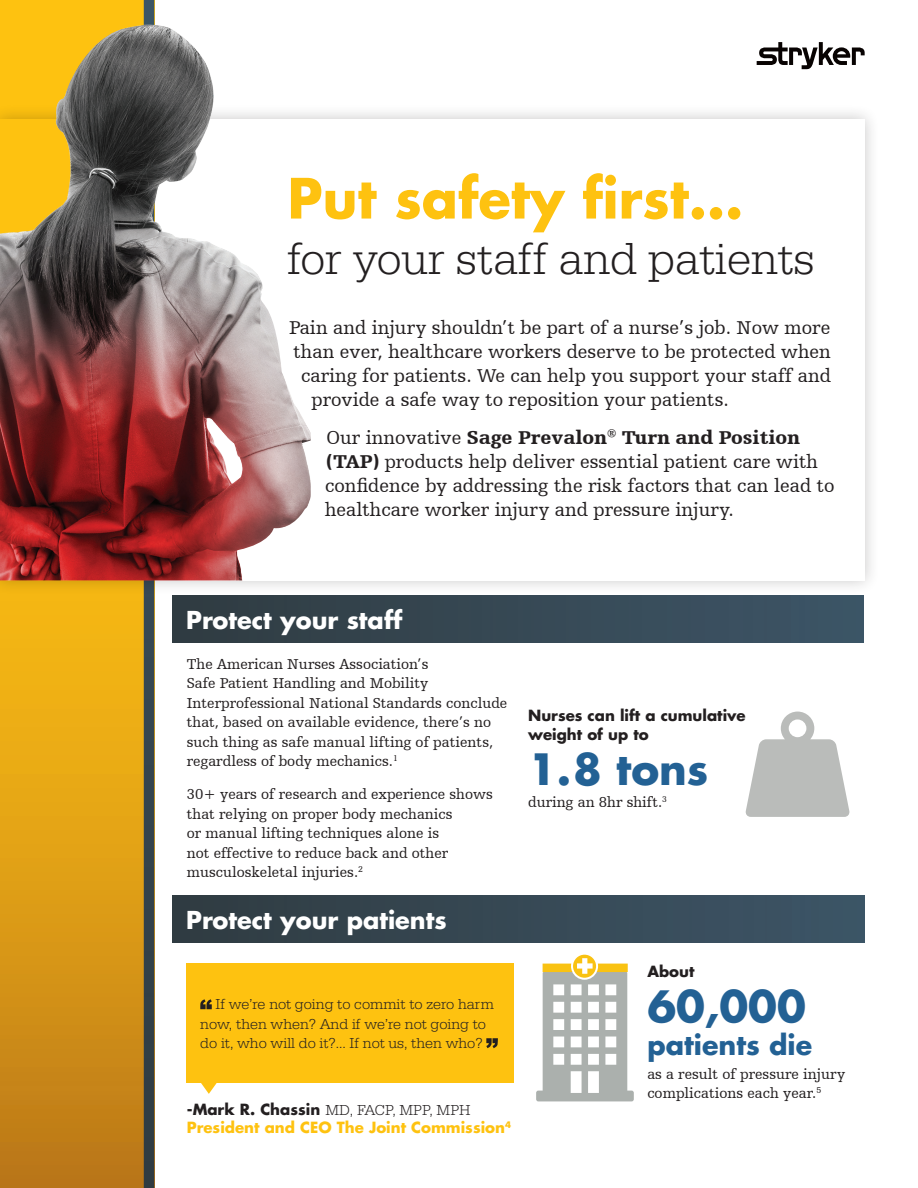
<style>
.page{position:relative;width:918px;height:1188px;background:#fff}
.page>*{position:absolute;margin:0;border:0;box-sizing:border-box;transform-origin:0 0}
.t1{font:700 54px "Futura For Stryker";color:#fec210}
.t2{font:300 46.5px "URW Egyptienne TOT";color:#231f20}
.t3{font:700 42px "Futura For Stryker";color:#236194}
.t4{font:700 27px "Futura For Stryker";color:#236194}
.t5{font:700 24px "Futura For Stryker";color:#fff}
.t6{font:19.5px/24px "Humanist Slabserif 712 BT";color:#231f20}
.t7{font:15px/19.5px "Humanist Slabserif 712 BT";color:#231f20}
.t8{font:300 15px/19.5px "URW Egyptienne TOT";color:#231f20}
.t9{font:700 15px/19.5px "Futura For Stryker";color:#231f20}
.t10{font:700 15px "Futura For Stryker";color:#fec210}
.s1{font-weight:900}
.s2{font-family:"Futura For Stryker";font-weight:700}
</style>
<div class="page">
<svg style="left:757px;top:42px;width:108px;height:27px"></svg>
<svg style="left:0;top:0;width:144px;height:1188px;background:#dc9c15"></svg>
<div style="left:144px;top:0;width:10px;height:1188px;background:#33424b"></div>
<div style="left:0;top:104px;width:880px;height:492px;background:#231f20;opacity:.25"></div>
<div style="left:0;top:119px;width:865px;height:461px;background:#fff"></div>
<div style="left:187px;top:964px;width:327px;height:119px;background:#fec210"></div>
<svg style="left:200px;top:999px;width:12px;height:10px"></svg>
<svg style="left:486px;top:1038px;width:12px;height:10px"></svg>
<svg style="left:201px;top:1083px;width:16px;height:11px"></svg>
<div style="left:573px;top:955px;width:23px;height:23px;background:#f9c212;border-radius:50%"></div>
<svg style="left:536px;top:958px;width:98px;height:143px"></svg>
<svg style="left:745px;top:712px;width:105px;height:105px"></svg>
<div style="left:173px;top:596px;width:691px;height:46px;background:linear-gradient(to right,#303c42,#3d5567)"></div>
<div style="left:173px;top:895px;width:692px;height:47px;background:linear-gradient(to right,#303c42,#3d5567)"></div>
<img style="left:0;top:24px;width:311px;height:557px">
<h1 class="t1" style="left:288px;top:162px;width:457px">Put safety first...</h1>
<h2 class="t2" style="left:288px;top:232px;width:529px">for your staff and patients</h2>
<h3 class="t6" style="left:289px;top:315px;width:543px">Pain and injury shouldn’t be part of a nurse’s job. Now more</h3>
<h3 class="t6" style="left:294px;top:339px;width:539px">than ever, healthcare workers deserve to be protected when</h3>
<h3 class="t6" style="left:301px;top:363px;width:531px">caring for patients. We can help you support your staff and</h3>
<h3 class="t6" style="left:312px;top:387px;width:419px">provide a safe way to reposition your patients.</h3>
<h3 class="t6" style="left:325px;top:425px;width:511px">Our innovative <span class="s1">Sage Prevalon</span><sup>®</sup> <span class="s1">Turn and Position (TAP)</span> products help deliver essential patient care with confidence by addressing the risk factors that can lead to healthcare worker injury and pressure injury.</h3>
<h3 class="t5" style="left:186px;top:604px;width:218px">Protect your staff</h3>
<p class="t7" style="left:187px;top:654px;width:322px">The American Nurses Association’s<br>Safe Patient Handling and Mobility Interprofessional National Standards conclude that, based on available evidence, there’s no such thing as safe manual lifting of patients, regardless of body mechanics.<sup>1</sup></p>
<p class="t7" style="left:187px;top:784px;width:308px">30+ years of research and experience shows that relying on proper body mechanics<br>or manual lifting techniques alone is<br>not effective to reduce back and other musculoskeletal injuries.<sup>2</sup></p>
<h3 class="t5" style="left:186px;top:904px;width:262px">Protect your patients</h3>
<p class="t8" style="left:200px;top:995px;width:295px;text-indent:15px">If we’re not going to commit to zero harm now, then when? And if we’re not going to do it, who will do it?… If not us, then who?</p>
<p class="t8" style="left:187px;top:1101px;width:285px"><span class="s2">-Mark R. Chassin</span> MD, FACP, MPP, MPH</p>
<p class="t10" style="left:187px;top:1118px;width:326px">President and CEO The Joint Commission<sup>4</sup></p>
<p class="t9" style="left:528px;top:705px;width:219px">Nurses can lift a cumulative weight of up to</p>
<h3 class="t3" style="left:528px;top:741px;width:182px">1.8 tons</h3>
<p class="t7" style="left:528px;top:792px;width:141px">during an 8hr shift.<sup>3</sup></p>
<p class="t9" style="left:647px;top:962px;width:49px">About</p>
<h3 class="t3" style="left:647px;top:979px;width:160px">60,000</h3>
<h3 class="t4" style="left:647px;top:1027px;width:166px">patients die</h3>
<p class="t7" style="left:647px;top:1064px;width:200px">as a result of pressure injury complications each year.<sup>5</sup></p>
</div>
